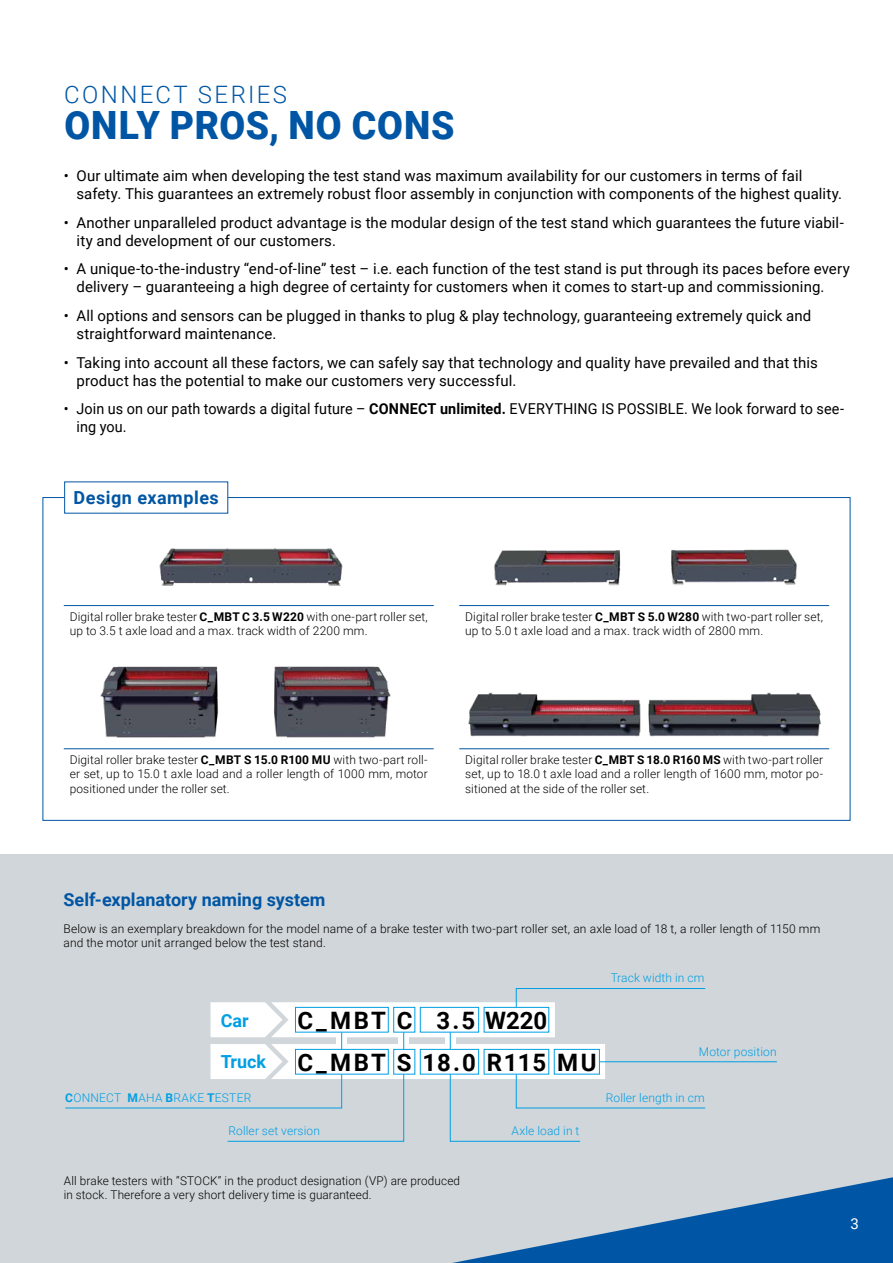
<style>
.page{position:relative;width:893px;height:1263px;background:#fff}
.page>*{position:absolute;margin:0;border:0;box-sizing:border-box;transform-origin:0 0}
.t1{font:900 39px "Roboto";letter-spacing:.025em;color:#0056a4;scale:.96 1}
.t2{font:700 24px "Roboto";letter-spacing:.06em;color:#000}
.t3{font:300 24px "Roboto";letter-spacing:.1em;color:#0056a4}
.t4{font:700 18px "Roboto";color:#0056a4}
.t5{font:700 18px "Roboto";letter-spacing:.03em;color:#0056a4}
.t6{font:700 18px "Roboto";color:#009fe3}
.t7{font:15px/18px "Roboto";letter-spacing:.005em;color:#000}
.t8{font:15px/18px "Roboto";letter-spacing:.005em;color:#000;scale:.96 1}
.t9{font:15px "Roboto";color:#fff}
.t10{font:300 12px/14.4px "Roboto";letter-spacing:.01em;color:#000}
.t11{font:300 12px "Roboto";letter-spacing:.01em;color:#009fe3}
.s1{font-weight:700}
</style>
<div class="page">
<div style="left:0;top:855px;width:893px;height:408px;background:#d1d6da"></div>
<svg style="left:452px;top:1177px;width:441px;height:86px"></svg>
<hr style="left:600px;top:1061px;width:177px;height:1px;background:#009fe3">
<hr style="left:459px;top:605px;width:370px;height:1px;background:#0056a4">
<hr style="left:459px;top:748px;width:370px;height:1px;background:#0056a4">
<hr style="left:64px;top:605px;width:370px;height:1px;background:#0056a4">
<hr style="left:64px;top:748px;width:370px;height:1px;background:#0056a4">
<img style="left:159px;top:548px;width:184px;height:38px">
<img style="left:494px;top:549px;width:303px;height:37px">
<img style="left:100px;top:666px;width:291px;height:72px">
<img style="left:468px;top:692px;width:353px;height:45px">
<svg style="left:65px;top:988px;width:641px;height:154px"></svg>
<h2 class="t3" style="left:64px;top:78px;width:224px">CONNECT SERIES</h2>
<h1 class="t1" style="left:64px;top:98px;width:408px">ONLY PROS, NO CONS</h1>
<p class="t7" style="left:77px;top:166px;width:767px;text-indent:-13px">• Our ultimate aim when developing the test stand was maximum availability for our customers in terms of fail safety. This guarantees an extremely robust floor assembly in conjunction with components of the highest quality.</p>
<p class="t7" style="left:77px;top:213px;width:769px;text-indent:-13px">• Another unparalleled product advantage is the modular design of the test stand which guarantees the future viabil&shy;ity and development of our customers.</p>
<p class="t7" style="left:77px;top:259px;width:775px;text-indent:-13px">• A unique-to-the-industry “end-of-line” test – i.e. each function of the test stand is put through its paces before every delivery – guaranteeing a high degree of certainty for customers when it comes to start-up and commissioning.</p>
<p class="t7" style="left:77px;top:306px;width:736px;text-indent:-13px">• All options and sensors can be plugged in thanks to plug &amp; play technology, guaranteeing extremely quick and straightforward maintenance.</p>
<p class="t7" style="left:77px;top:353px;width:743px;text-indent:-13px">• Taking into account all these factors, we can safely say that technology and quality have prevailed and that this product has the potential to make our customers very successful.</p>
<p class="t8" style="left:77px;top:399px;width:801px;text-indent:-13px">• Join us on our path towards a digital future – <span class="s1">CONNECT unlimited.</span> EVERYTHING IS POSSIBLE. We look forward to see&shy;ing you.</p>
<p class="t5" style="left:74px;top:485px;width:147px">Design examples</p>
<p class="t10" style="left:70px;top:609px;width:359px">Digital roller brake tester <span class="s1">C_MBT C 3.5 W220</span> with one-part roller set, up to 3.5 t axle load and a max. track width of 2200 mm.</p>
<p class="t10" style="left:465px;top:609px;width:359px">Digital roller brake tester <span class="s1">C_MBT S 5.0 W280</span> with two-part roller set, up to 5.0 t axle load and a max. track width of 2800 mm.</p>
<p class="t10" style="left:70px;top:752px;width:359px;text-align:justify">Digital roller brake tester <span class="s1">C_MBT S 15.0 R100 MU</span> with two-part roll&shy;er set, up to 15.0 t axle load and a roller length of 1000 mm, motor positioned under the roller set.</p>
<p class="t10" style="left:465px;top:752px;width:359px;text-align:justify">Digital roller brake tester <span class="s1">C_MBT S 18.0 R160 MS</span> with two-part roller set, up to 18.0 t axle load and a roller length of 1600 mm, motor po&shy;sitioned at the side of the roller set.</p>
<p class="t4" style="left:64px;top:886px;width:264px">Self-explanatory naming system</p>
<p class="t10" style="left:64px;top:921px;width:758px">Below is an exemplary breakdown for the model name of a brake tester with two-part roller set, an axle load of 18 t, a roller length of 1150 mm and the motor unit arranged below the test stand.</p>
<p class="t11" style="left:611px;top:969px;width:95px">Track width in cm</p>
<p class="t6" style="left:221px;top:1007px;width:30px">Car</p>
<p class="t6" style="left:221px;top:1049px;width:47px">Truck</p>
<h2 class="t2" style="left:298px;top:1003px;width:251px">C_MBT C 3.5 W220</h2>
<h2 class="t2" style="left:298px;top:1045px;width:300px">C_MBT S 18.0 R115 MU</h2>
<p class="t11" style="left:65px;top:1089px;width:188px"><span class="s1">C</span>ONNECT <span class="s1">M</span>AHA <span class="s1">B</span>RAKE <span class="s1">T</span>ESTER</p>
<p class="t11" style="left:229px;top:1122px;width:93px">Roller set version</p>
<p class="t11" style="left:511px;top:1122px;width:69px">Axle load in t</p>
<p class="t11" style="left:699px;top:1043px;width:79px">Motor position</p>
<p class="t11" style="left:606px;top:1089px;width:100px">Roller length in cm</p>
<p class="t10" style="left:64px;top:1173px;width:398px">All brake testers with “STOCK” in the product designation (VP) are produced in stock. Therefore a very short delivery time is guaranteed.</p>
<p class="t9" style="left:850px;top:1213px;width:10px">3</p>
</div>
